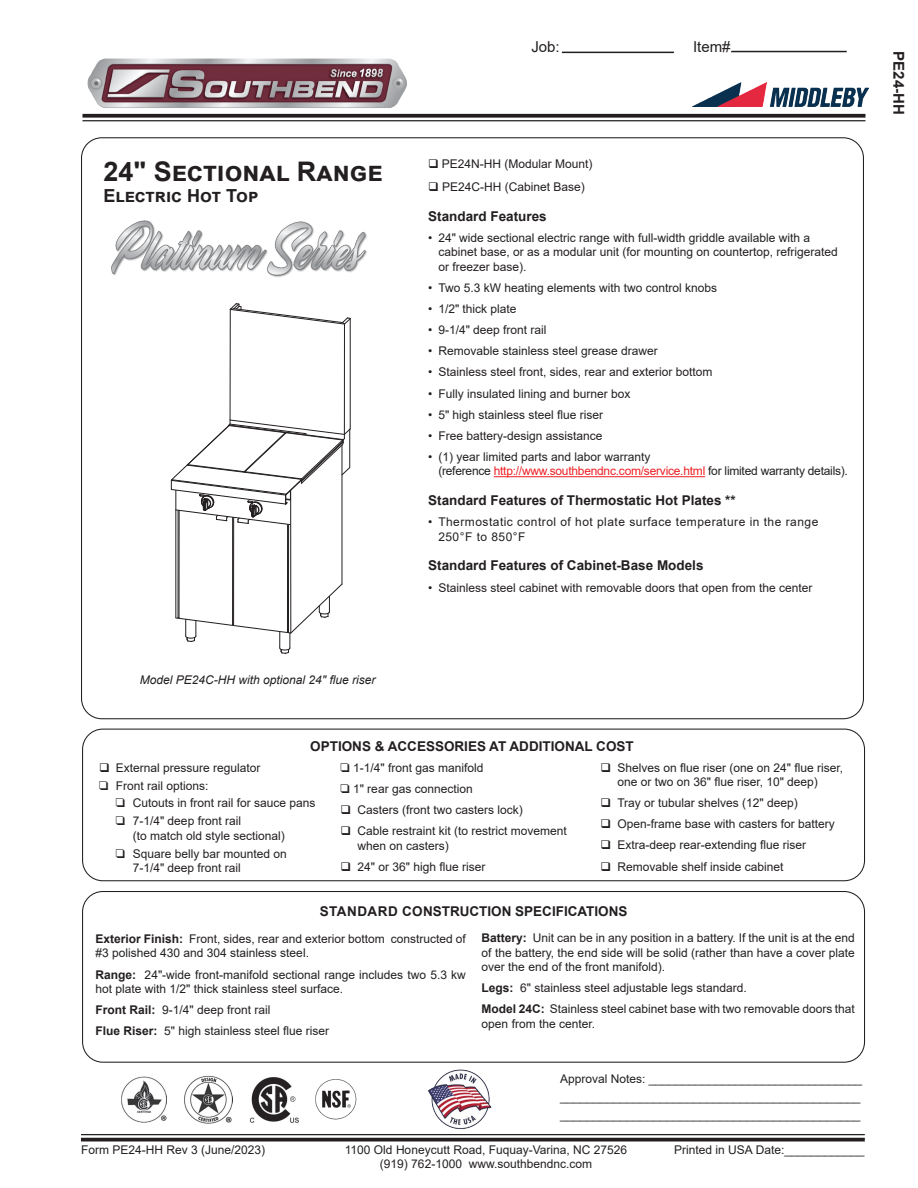
<style>
.page{position:relative;width:918px;height:1188px;background:#fff}
.page>*{position:absolute;margin:0;border:0;box-sizing:border-box;transform-origin:0 0}
.t1{font:700 27px "Arial";color:#231f20}
.t2{font:700 18px "Arial";color:#231f20}
.t3{font:15px "Arial";color:#231f20}
.t4{font:700 15px "Arial";color:#231f20}
.t5{font:700 13.5px "Arial";color:#231f20}
.t6{font:12px/14.4px "Arial";color:#231f20}
.t7{font:12px/14.4px "Arial";letter-spacing:-.02em;color:#231f20}
.t8{font:12px/14.4px "Arial";letter-spacing:.04em;color:#231f20}
.t9{font:italic 12px "Arial";color:#231f20}
.s1{color:#ee1f23}
.s2{font-weight:700}
</style>
<div class="page">
<hr style="left:81px;top:1134px;width:784px;height:1px;background:#231f20">
<svg style="left:81px;top:1138px;width:784px;height:4px;background:#3e3a3b"></svg>
<img style="left:185px;top:1076px;width:47px;height:48px">
<img style="left:121px;top:1076px;width:46px;height:47px">
<img style="left:315px;top:1079px;width:42px;height:41px">
<img style="left:249px;top:1077px;width:50px;height:46px">
<hr style="left:562px;top:52px;width:112px;height:1px;background:#231f20">
<hr style="left:731px;top:51px;width:116px;height:1px;background:#231f20">
<svg style="left:82px;top:114px;width:784px;height:4px;background:#373435"></svg>
<hr style="left:82px;top:120px;width:784px;height:1px;background:#231f20">
<img style="left:82px;top:58px;width:330px;height:56px">
<img style="left:428px;top:1069px;width:64px;height:60px">
<div style="left:82px;top:891px;width:783px;height:172px;border:1px solid #231f20;border-radius:20px"></div>
<div style="left:82px;top:729px;width:783px;height:152px;border:1px solid #231f20;border-radius:20px"></div>
<img style="left:692px;top:82px;width:176px;height:25px">
<hr style="left:494px;top:476px;width:211px;height:1px;background:#ee1f23">
<img style="left:111px;top:220px;width:256px;height:57px">
<hr style="left:290px;top:491px;width:1px;height:142px;background:#231f20">
<hr style="left:342px;top:445px;width:1px;height:139px;background:#231f20">
<hr style="left:344px;top:324px;width:1px;height:110px;background:#231f20">
<hr style="left:350px;top:319px;width:1px;height:110px;background:#231f20">
<hr style="left:287px;top:525px;width:1px;height:108px;background:#231f20">
<hr style="left:288px;top:525px;width:1px;height:108px;background:#231f20">
<hr style="left:178px;top:510px;width:1px;height:108px;background:#231f20">
<hr style="left:179px;top:511px;width:1px;height:107px;background:#231f20">
<hr style="left:176px;top:510px;width:1px;height:108px;background:#231f20">
<hr style="left:230px;top:310px;width:1px;height:110px;background:#231f20">
<svg style="left:230px;top:303px;width:121px;height:22px"></svg>
<hr style="left:232px;top:517px;width:1px;height:108px;background:#231f20">
<hr style="left:233px;top:518px;width:1px;height:107px;background:#231f20">
<svg style="left:176px;top:584px;width:166px;height:70px"></svg>
<svg style="left:171px;top:420px;width:180px;height:105px"></svg>
<h1 class="t1" style="left:103px;top:152px;width:281px">24" Sectional Range</h1>
<h2 class="t2" style="left:103px;top:183px;width:157px">Electric Hot Top</h2>
<p class="t3" style="left:531px;top:36px;width:30px">Job:</p>
<p class="t3" style="left:693px;top:36px;width:39px">Item#</p>
<p class="t6" style="left:428px;top:157px;width:166px">❑ PE24N-HH (Modular Mount)</p>
<p class="t6" style="left:428px;top:180px;width:158px">❑ PE24C-HH (Cabinet Base)</p>
<p class="t5" style="left:428px;top:206px;width:120px">Standard Features</p>
<p class="t6" style="left:438px;top:230px;width:401px;text-indent:-10px">• 24" wide sectional electric range with full-width griddle available with a cabinet base, or as a modular unit (for mounting on countertop, refrigerated or freezer base).</p>
<p class="t6" style="left:428px;top:280px;width:290px">• Two 5.3 kW heating elements with two control knobs</p>
<p class="t6" style="left:428px;top:302px;width:90px">• 1/2" thick plate</p>
<p class="t6" style="left:428px;top:323px;width:120px">• 9-1/4" deep front rail</p>
<p class="t6" style="left:428px;top:344px;width:231px">• Removable stainless steel grease drawer</p>
<p class="t6" style="left:428px;top:365px;width:286px">• Stainless steel front, sides, rear and exterior bottom</p>
<p class="t6" style="left:428px;top:386px;width:204px">• Fully insulated lining and burner box</p>
<p class="t6" style="left:428px;top:407px;width:177px">• 5" high stainless steel flue riser</p>
<p class="t6" style="left:428px;top:428px;width:176px">• Free battery-design assistance</p>
<p class="t7" style="left:438px;top:450px;width:411px;text-indent:-10px">• (1) year limited parts and labor warranty<br>(reference <span class="s1">http://www.southbendnc.com/service.html</span> for limited warranty details).</p>
<p class="t5" style="left:428px;top:491px;width:309px">Standard Features of Thermostatic Hot Plates **</p>
<p class="t8" style="left:438px;top:515px;width:382px;text-indent:-10px">• Thermostatic control of hot plate surface temperature in the range<br>250°F to 850°F</p>
<p class="t5" style="left:428px;top:556px;width:277px">Standard Features of Cabinet-Base Models</p>
<p class="t6" style="left:428px;top:580px;width:386px">• Stainless steel cabinet with removable doors that open from the center</p>
<p class="t4" style="left:909px;top:51px;width:65px;rotate:90deg">PE24-HH</p>
<p class="t9" style="left:140px;top:672px;width:237px">Model PE24C-HH with optional 24" flue riser</p>
<p class="t5" style="left:310px;top:737px;width:325px">OPTIONS &amp; ACCESSORIES AT ADDITIONAL COST</p>
<p class="t6" style="left:116px;top:758px;width:146px;line-height:17.9px;text-indent:-17px">❑ External pressure regulator<br>Front rail options:</p>
<p class="t6" style="left:133px;top:794px;width:184px;line-height:17.9px">Cutouts in front rail for sauce pans<br>7-1/4" deep front rail</p>
<p class="t6" style="left:133px;top:827px;width:156px;line-height:17.9px">(to match old style sectional)<br>Square belly bar mounted on</p>
<p class="t6" style="left:133px;top:861px;width:110px">7-1/4" deep front rail</p>
<p class="t6" style="left:353px;top:757px;width:132px;line-height:21.1px">1-1/4" front gas manifold<br>1" rear gas connection</p>
<p class="t6" style="left:341px;top:803px;width:184px">❑ Casters (front two casters lock)</p>
<p class="t6" style="left:357px;top:824px;width:211px;text-indent:-17px">❑ Cable restraint kit (to restrict movement when on casters)</p>
<p class="t6" style="left:341px;top:859px;width:146px">❑ 24" or 36" high flue riser</p>
<p class="t6" style="left:617px;top:760px;width:227px;text-indent:-17px">❑ Shelves on flue riser (one on 24" flue riser, one or two on 36" flue riser, 10" deep)</p>
<p class="t6" style="left:600px;top:796px;width:199px">❑ Tray or tubular shelves (12" deep)</p>
<p class="t6" style="left:600px;top:817px;width:236px">❑ Open-frame base with casters for battery</p>
<p class="t6" style="left:600px;top:838px;width:207px">❑ Extra-deep rear-extending flue riser</p>
<p class="t6" style="left:600px;top:859px;width:184px">❑ Removable shelf inside cabinet</p>
<p class="t5" style="left:320px;top:902px;width:309px">STANDARD CONSTRUCTION SPECIFICATIONS</p>
<p class="t6" style="left:96px;top:931px;width:372px"><span class="s2">Exterior Finish:</span> Front, sides, rear and exterior bottom constructed of #3 polished 430 and 304 stainless steel.</p>
<p class="t6" style="left:96px;top:967px;width:372px"><span class="s2">Range:</span> 24"-wide front-manifold sectional range includes two 5.3 kw hot plate with 1/2" thick stainless steel surface.</p>
<p class="t6" style="left:96px;top:999px;width:235px;line-height:21.1px"><span class="s2">Front Rail:</span> 9-1/4" deep front rail<br><span class="s2">Flue Riser:</span> 5" high stainless steel flue riser</p>
<p class="t6" style="left:482px;top:931px;width:375px;text-align:justify"><span class="s2">Battery:</span> Unit can be in any position in a battery. If the unit is at the end of the battery, the end side will be solid (rather than have a cover plate over the end of the front manifold).</p>
<p class="t6" style="left:482px;top:977px;width:375px;line-height:21.1px"><span class="s2">Legs:</span> 6" stainless steel adjustable legs standard.<br><span class="s2">Model 24C:</span> Stainless steel cabinet base with two removable doors that</p>
<p class="t6" style="left:482px;top:1016px;width:115px">open from the center.</p>
<p class="t6" style="left:560px;top:1070px;width:304px;line-height:18px">Approval Notes: ________________________________ _____________________________________________ _____________________________________________</p>
<p class="t6" style="left:345px;top:1142px;width:284px;text-align:center">1100 Old Honeycutt Road, Fuquay-Varina, NC 27526 (919) 762-1000 www.southbendnc.com</p>
<p class="t6" style="left:81px;top:1142px;width:186px">Form PE24-HH Rev 3 (June/2023)</p>
<p class="t6" style="left:674px;top:1142px;width:192px">Printed in USA Date:____________</p>
</div>
